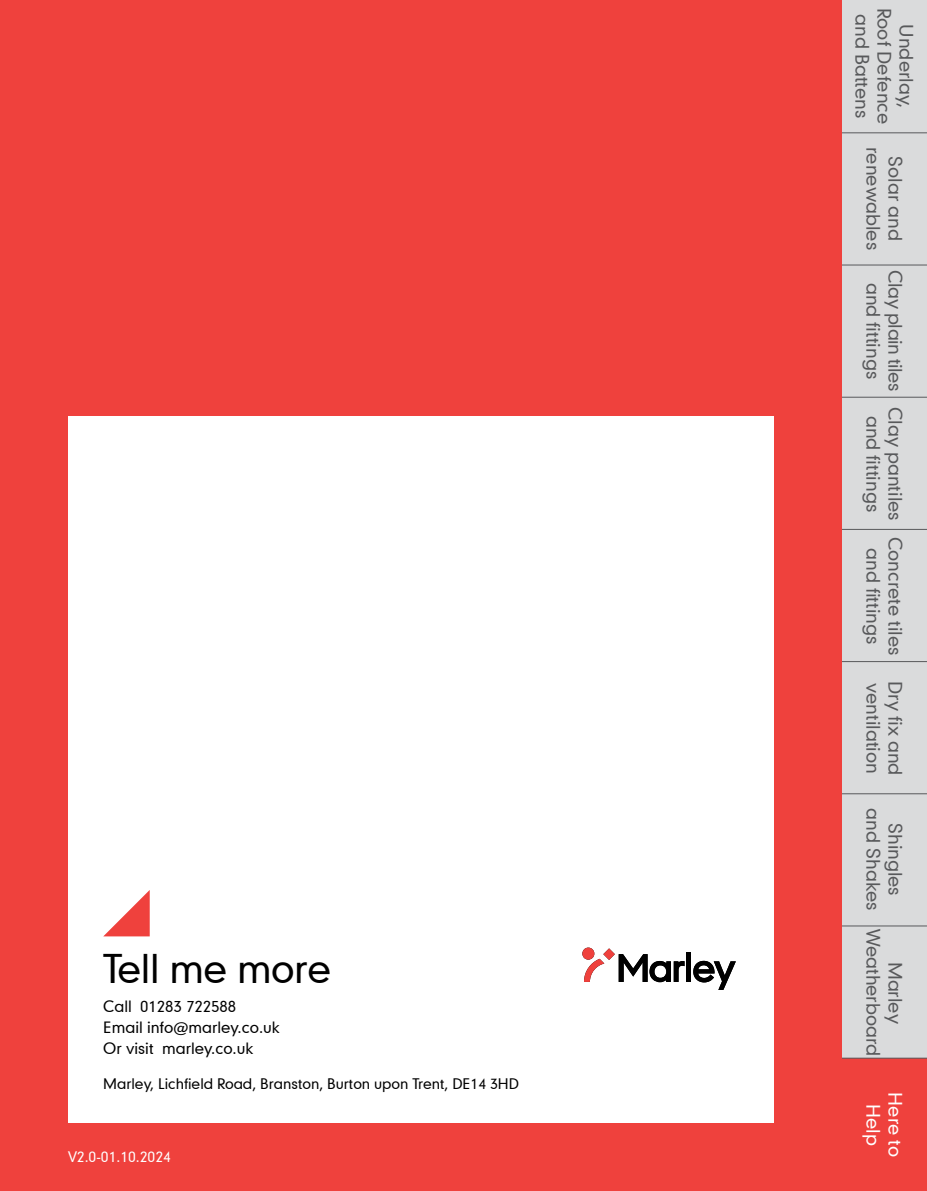
<style>
.page{position:relative;width:927px;height:1191px;background:#fff}
.page>*{position:absolute;margin:0;border:0;box-sizing:border-box;transform-origin:0 0}
.t1{font:38px "Geometric 706 BT Medium B";letter-spacing:-.01em;color:#000}
.t2{font:18px/22px "Geometric 706 BT Medium B";color:#58595b;text-align:center}
.t3{font:18px/22px "Geometric 706 BT Medium B";letter-spacing:-.025em;color:#58595b;text-align:center}
.t4{font:18px/22px "Geometric 706 BT Medium B";color:#fff;text-align:center}
.t5{font:15px/20.8px "Geometric 706 BT Medium B";color:#000}
.t6{font:14px "Geometric 706 BT Medium B";color:#000}
.t7{font:14px "Geometric 706 BT Medium B";color:#fff}
</style>
<div class="page">
<div style="left:842px;top:0;width:85px;height:132px;background:#dadbdc"></div>
<div style="left:842px;top:132px;width:85px;height:133px;background:#dadbdc"></div>
<div style="left:842px;top:398px;width:85px;height:132px;background:#dadbdc"></div>
<div style="left:842px;top:530px;width:85px;height:132px;background:#dadbdc"></div>
<div style="left:842px;top:926px;width:85px;height:132px;background:#dadbdc"></div>
<div style="left:842px;top:265px;width:85px;height:132px;background:#dadbdc"></div>
<div style="left:842px;top:662px;width:85px;height:132px;background:#dadbdc"></div>
<div style="left:842px;top:793px;width:85px;height:132px;background:#dadbdc"></div>
<div style="left:842px;top:1058px;width:85px;height:133px;background:#ef413d"></div>
<hr style="left:842px;top:132px;width:85px;height:1px;background:#58595b">
<hr style="left:842px;top:529px;width:85px;height:1px;background:#58595b">
<hr style="left:842px;top:793px;width:85px;height:1px;background:#58595b">
<hr style="left:842px;top:397px;width:85px;height:1px;background:#58595b">
<hr style="left:842px;top:264px;width:85px;height:1px;background:#58595b">
<hr style="left:842px;top:661px;width:85px;height:1px;background:#58595b">
<hr style="left:842px;top:925px;width:85px;height:1px;background:#58595b">
<hr style="left:842px;top:1057px;width:85px;height:1px;background:#58595b">
<div style="left:0;top:0;width:842px;height:1191px;background:#ef413d"></div>
<div style="left:68px;top:416px;width:706px;height:706px;background:#fff"></div>
<svg style="left:103px;top:890px;width:47px;height:46px"></svg>
<div style="left:686px;top:952px;width:5px;height:30px;background:#000"></div>
<svg style="left:693px;top:960px;width:43px;height:30px"></svg>
<svg style="left:582px;top:947px;width:12px;height:12px"></svg>
<svg style="left:584px;top:948px;width:101px;height:34px"></svg>
<h1 class="t1" style="left:103px;top:943px;width:229px">Tell me more</h1>
<p class="t5" style="left:103px;top:995px;width:178px">Call 01283 722588<br>Email info@marley.co.uk<br>Or visit marley.co.uk</p>
<p class="t6" style="left:103px;top:1074px;width:417px">Marley, Lichfield Road, Branston, Burton upon Trent, DE14 3HD</p>
<p class="t7" style="left:68px;top:1147px;width:104px">V2.0-01.10.2024</p>
<p class="t2" style="left:874px;top:14px;width:106px;rotate:90deg">and Battens</p>
<p class="t2" style="left:896px;top:8px;width:117px;rotate:90deg">Roof Defence</p>
<p class="t2" style="left:907px;top:147px;width:104px;rotate:90deg">Solar and renewables</p>
<p class="t2" style="left:918px;top:24px;width:85px;rotate:90deg">Underlay,</p>
<p class="t3" style="left:907px;top:270px;width:123px;rotate:90deg">Clay plain tiles and fittings</p>
<p class="t2" style="left:907px;top:407px;width:115px;rotate:90deg">Clay pantiles and fittings</p>
<p class="t2" style="left:907px;top:537px;width:120px;rotate:90deg">Concrete tiles and fittings</p>
<p class="t2" style="left:885px;top:683px;width:92px;rotate:90deg">ventilation</p>
<p class="t2" style="left:907px;top:681px;width:96px;rotate:90deg">Dry fix and</p>
<p class="t2" style="left:907px;top:808px;width:103px;rotate:90deg">Shingles and Shakes</p>
<p class="t2" style="left:907px;top:929px;width:128px;rotate:90deg">Marley<br>Weatherboard</p>
<p class="t4" style="left:907px;top:1092px;width:66px;rotate:90deg">Here to<br>Help</p>
</div>
